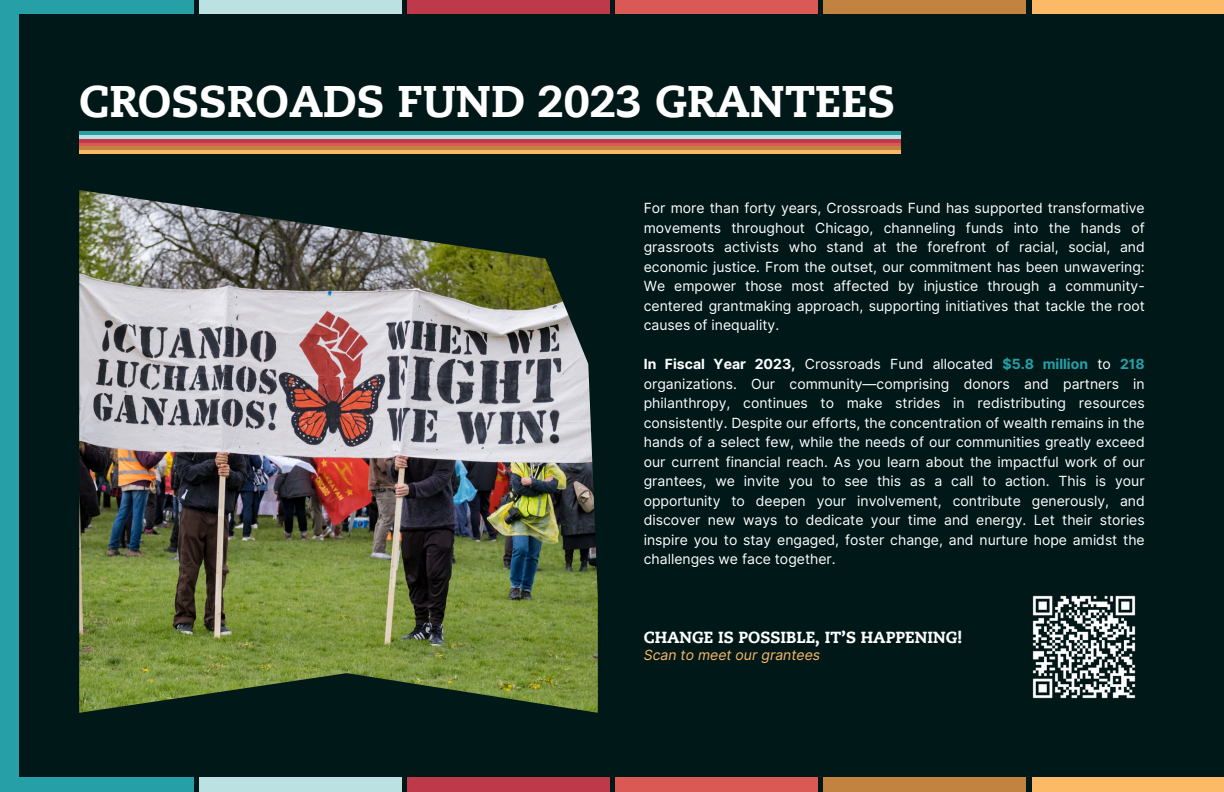
<style>
.page{position:relative;width:1224px;height:792px;background:#fff}
.page>*{position:absolute;margin:0;border:0;box-sizing:border-box;transform-origin:0 0}
.t1{font:800 44.1px "Caecilia LT Pro 85";color:#fff}
.t2{font:800 16px "Caecilia LT Pro 85";color:#fff}
.t3{font:14px/19.5px "Inter";color:#fff;text-align:justify}
.t4{font:italic 14px "Inter";color:#fcba67}
.s1{font-weight:700}
.s2{font-weight:700;color:#279fa7}
</style>
<div class="page">
<div style="left:0;top:0;width:194px;height:792px;background:#279fa7"></div>
<div style="left:407px;top:0;width:202px;height:792px;background:#be3a4a"></div>
<div style="left:1032px;top:0;width:192px;height:792px;background:#fcba67"></div>
<div style="left:199px;top:0;width:202px;height:792px;background:#bbe1e3"></div>
<div style="left:615px;top:0;width:202px;height:792px;background:#da5954"></div>
<div style="left:823px;top:0;width:203px;height:792px;background:#c28340"></div>
<div style="left:19px;top:15px;width:1205px;height:762px;background:#001818"></div>
<img style="left:1032px;top:595px;width:104px;height:104px">
<hr style="left:79px;top:131px;width:822px;height:4px;background:#279fa7">
<hr style="left:79px;top:139px;width:822px;height:4px;background:#be3a4a">
<hr style="left:79px;top:150px;width:822px;height:4px;background:#fcba67">
<hr style="left:79px;top:135px;width:822px;height:4px;background:#bbe1e3">
<hr style="left:79px;top:143px;width:822px;height:3px;background:#da5954">
<hr style="left:79px;top:146px;width:822px;height:4px;background:#c28340">
<img style="left:79px;top:190px;width:519px;height:523px">
<p class="t1" style="left:79px;top:83px;width:818px">CROSSROADS FUND 2023 GRANTEES</p>
<p class="t3" style="left:644px;top:198px;width:503px">For more than forty years, Crossroads Fund has supported transformative movements throughout Chicago, channeling funds into the hands of grassroots activists who stand at the forefront of racial, social, and economic justice. From the outset, our commitment has been unwavering:<br>We empower those most affected by injustice through a community&shy;centered grantmaking approach, supporting initiatives that tackle the root causes of inequality.</p>
<p class="t3" style="left:644px;top:354px;width:503px"><span class="s1">In Fiscal Year 2023,</span> Crossroads Fund allocated <span class="s2">$5.8 million</span> to <span class="s2">218 </span>organizations. Our community—comprising donors and partners in philanthropy, continues to make strides in redistributing resources consistently. Despite our efforts, the concentration of wealth remains in the hands of a select few, while the needs of our communities greatly exceed our current financial reach. As you learn about the impactful work of our grantees, we invite you to see this as a call to action. This is your opportunity to deepen your involvement, contribute generously, and discover new ways to dedicate your time and energy. Let their stories inspire you to stay engaged, foster change, and nurture hope amidst the challenges we face together.</p>
<h2 class="t2" style="left:644px;top:631px;width:320px">CHANGE IS POSSIBLE, IT’S HAPPENING!</h2>
<p class="t4" style="left:644px;top:647px;width:178px">Scan to meet our grantees</p>
</div>
